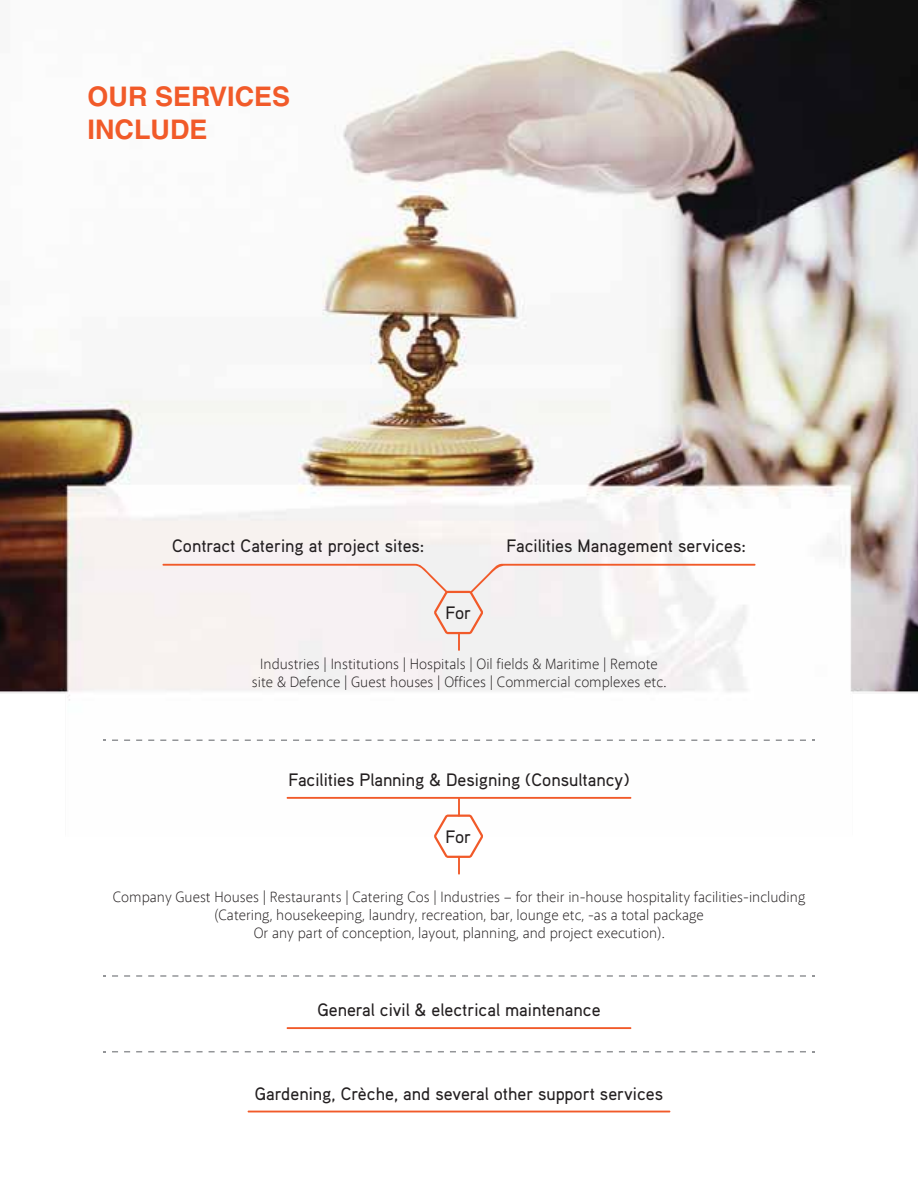
<style>
.page{position:relative;width:918px;height:1188px;background:#fff}
.page>*{position:absolute;margin:0;border:0;box-sizing:border-box;transform-origin:0 0}
.t1{font:700 27px/32.4px "Helvetica";color:#f15a29}
.t2{font:500 18px "Aaux Pro";color:#231f20}
.t3{font:300 15px/18px "Akagi";color:#231f20;text-align:center}
</style>
<div class="page">
<img style="left:0;top:0;width:918px;height:797px">
<svg style="left:162px;top:564px;width:272px;height:29px"></svg>
<svg style="left:434px;top:564px;width:322px;height:87px"></svg>
<svg style="left:286px;top:1027px;width:346px;height:2px"></svg>
<svg style="left:112px;top:739px;width:6px;height:2px"></svg>
<svg style="left:124px;top:739px;width:6px;height:2px"></svg>
<svg style="left:136px;top:739px;width:6px;height:2px"></svg>
<svg style="left:148px;top:739px;width:6px;height:2px"></svg>
<svg style="left:160px;top:739px;width:6px;height:2px"></svg>
<svg style="left:172px;top:739px;width:6px;height:2px"></svg>
<svg style="left:184px;top:739px;width:6px;height:2px"></svg>
<svg style="left:197px;top:739px;width:6px;height:2px"></svg>
<svg style="left:209px;top:739px;width:6px;height:2px"></svg>
<svg style="left:221px;top:739px;width:6px;height:2px"></svg>
<svg style="left:233px;top:739px;width:6px;height:2px"></svg>
<svg style="left:245px;top:739px;width:6px;height:2px"></svg>
<svg style="left:257px;top:739px;width:6px;height:2px"></svg>
<svg style="left:269px;top:739px;width:6px;height:2px"></svg>
<svg style="left:281px;top:739px;width:6px;height:2px"></svg>
<svg style="left:293px;top:739px;width:6px;height:2px"></svg>
<svg style="left:305px;top:739px;width:6px;height:2px"></svg>
<svg style="left:317px;top:739px;width:6px;height:2px"></svg>
<svg style="left:329px;top:739px;width:6px;height:2px"></svg>
<svg style="left:341px;top:739px;width:6px;height:2px"></svg>
<svg style="left:353px;top:739px;width:6px;height:2px"></svg>
<svg style="left:365px;top:739px;width:7px;height:2px"></svg>
<svg style="left:378px;top:739px;width:6px;height:2px"></svg>
<svg style="left:390px;top:739px;width:6px;height:2px"></svg>
<svg style="left:402px;top:739px;width:6px;height:2px"></svg>
<svg style="left:414px;top:739px;width:6px;height:2px"></svg>
<svg style="left:426px;top:739px;width:6px;height:2px"></svg>
<svg style="left:438px;top:739px;width:6px;height:2px"></svg>
<svg style="left:450px;top:739px;width:6px;height:2px"></svg>
<svg style="left:462px;top:739px;width:6px;height:2px"></svg>
<svg style="left:474px;top:739px;width:6px;height:2px"></svg>
<svg style="left:486px;top:739px;width:6px;height:2px"></svg>
<svg style="left:498px;top:739px;width:6px;height:2px"></svg>
<svg style="left:510px;top:739px;width:6px;height:2px"></svg>
<svg style="left:522px;top:739px;width:6px;height:2px"></svg>
<svg style="left:534px;top:739px;width:6px;height:2px"></svg>
<svg style="left:546px;top:739px;width:7px;height:2px"></svg>
<svg style="left:559px;top:739px;width:6px;height:2px"></svg>
<svg style="left:571px;top:739px;width:6px;height:2px"></svg>
<svg style="left:583px;top:739px;width:6px;height:2px"></svg>
<svg style="left:595px;top:739px;width:6px;height:2px"></svg>
<svg style="left:607px;top:739px;width:6px;height:2px"></svg>
<svg style="left:619px;top:739px;width:6px;height:2px"></svg>
<svg style="left:631px;top:739px;width:6px;height:2px"></svg>
<svg style="left:643px;top:739px;width:6px;height:2px"></svg>
<svg style="left:655px;top:739px;width:6px;height:2px"></svg>
<svg style="left:667px;top:739px;width:6px;height:2px"></svg>
<svg style="left:679px;top:739px;width:6px;height:2px"></svg>
<svg style="left:691px;top:739px;width:6px;height:2px"></svg>
<svg style="left:703px;top:739px;width:6px;height:2px"></svg>
<svg style="left:715px;top:739px;width:6px;height:2px"></svg>
<svg style="left:728px;top:739px;width:6px;height:2px"></svg>
<svg style="left:740px;top:739px;width:6px;height:2px"></svg>
<svg style="left:752px;top:739px;width:6px;height:2px"></svg>
<svg style="left:764px;top:739px;width:6px;height:2px"></svg>
<svg style="left:776px;top:739px;width:6px;height:2px"></svg>
<svg style="left:788px;top:739px;width:6px;height:2px"></svg>
<svg style="left:800px;top:739px;width:6px;height:2px"></svg>
<svg style="left:112px;top:975px;width:6px;height:2px"></svg>
<svg style="left:124px;top:975px;width:6px;height:2px"></svg>
<svg style="left:136px;top:975px;width:6px;height:2px"></svg>
<svg style="left:148px;top:975px;width:6px;height:2px"></svg>
<svg style="left:160px;top:975px;width:6px;height:2px"></svg>
<svg style="left:172px;top:975px;width:6px;height:2px"></svg>
<svg style="left:184px;top:975px;width:6px;height:2px"></svg>
<svg style="left:197px;top:975px;width:6px;height:2px"></svg>
<svg style="left:209px;top:975px;width:6px;height:2px"></svg>
<svg style="left:221px;top:975px;width:6px;height:2px"></svg>
<svg style="left:233px;top:975px;width:6px;height:2px"></svg>
<svg style="left:245px;top:975px;width:6px;height:2px"></svg>
<svg style="left:257px;top:975px;width:6px;height:2px"></svg>
<svg style="left:269px;top:975px;width:6px;height:2px"></svg>
<svg style="left:281px;top:975px;width:6px;height:2px"></svg>
<svg style="left:293px;top:975px;width:6px;height:2px"></svg>
<svg style="left:305px;top:975px;width:6px;height:2px"></svg>
<svg style="left:317px;top:975px;width:6px;height:2px"></svg>
<svg style="left:329px;top:975px;width:6px;height:2px"></svg>
<svg style="left:341px;top:975px;width:6px;height:2px"></svg>
<svg style="left:353px;top:975px;width:6px;height:2px"></svg>
<svg style="left:365px;top:975px;width:7px;height:2px"></svg>
<svg style="left:378px;top:975px;width:6px;height:2px"></svg>
<svg style="left:390px;top:975px;width:6px;height:2px"></svg>
<svg style="left:402px;top:975px;width:6px;height:2px"></svg>
<svg style="left:414px;top:975px;width:6px;height:2px"></svg>
<svg style="left:426px;top:975px;width:6px;height:2px"></svg>
<svg style="left:438px;top:975px;width:6px;height:2px"></svg>
<svg style="left:450px;top:975px;width:6px;height:2px"></svg>
<svg style="left:462px;top:975px;width:6px;height:2px"></svg>
<svg style="left:474px;top:975px;width:6px;height:2px"></svg>
<svg style="left:486px;top:975px;width:6px;height:2px"></svg>
<svg style="left:498px;top:975px;width:6px;height:2px"></svg>
<svg style="left:510px;top:975px;width:6px;height:2px"></svg>
<svg style="left:522px;top:975px;width:6px;height:2px"></svg>
<svg style="left:534px;top:975px;width:6px;height:2px"></svg>
<svg style="left:546px;top:975px;width:7px;height:2px"></svg>
<svg style="left:559px;top:975px;width:6px;height:2px"></svg>
<svg style="left:571px;top:975px;width:6px;height:2px"></svg>
<svg style="left:583px;top:975px;width:6px;height:2px"></svg>
<svg style="left:595px;top:975px;width:6px;height:2px"></svg>
<svg style="left:607px;top:975px;width:6px;height:2px"></svg>
<svg style="left:619px;top:975px;width:6px;height:2px"></svg>
<svg style="left:631px;top:975px;width:6px;height:2px"></svg>
<svg style="left:643px;top:975px;width:6px;height:2px"></svg>
<svg style="left:655px;top:975px;width:6px;height:2px"></svg>
<svg style="left:667px;top:975px;width:6px;height:2px"></svg>
<svg style="left:679px;top:975px;width:6px;height:2px"></svg>
<svg style="left:691px;top:975px;width:6px;height:2px"></svg>
<svg style="left:703px;top:975px;width:6px;height:2px"></svg>
<svg style="left:715px;top:975px;width:6px;height:2px"></svg>
<svg style="left:728px;top:975px;width:6px;height:2px"></svg>
<svg style="left:740px;top:975px;width:6px;height:2px"></svg>
<svg style="left:752px;top:975px;width:6px;height:2px"></svg>
<svg style="left:764px;top:975px;width:6px;height:2px"></svg>
<svg style="left:776px;top:975px;width:6px;height:2px"></svg>
<svg style="left:788px;top:975px;width:6px;height:2px"></svg>
<svg style="left:800px;top:975px;width:6px;height:2px"></svg>
<svg style="left:247px;top:1111px;width:424px;height:1px"></svg>
<svg style="left:286px;top:797px;width:346px;height:78px"></svg>
<h1 class="t1" style="left:88px;top:80px;width:204px">OUR SERVICES<br>INCLUDE</h1>
<p class="t2" style="left:172px;top:535px;width:254px">Contract Catering at project sites:</p>
<p class="t2" style="left:507px;top:535px;width:241px">Facilities Management services:</p>
<p class="t2" style="left:446px;top:602px;width:27px">For</p>
<p class="t3" style="left:252px;top:655px;width:416px">Industries | Institutions | Hospitals | Oil fields &amp; Maritime | Remote site &amp; Defence | Guest houses | Offices | Commercial complexes etc.</p>
<p class="t2" style="left:288px;top:768px;width:343px">Facilities Planning &amp; Designing (Consultancy)</p>
<p class="t2" style="left:446px;top:825px;width:27px">For</p>
<p class="t3" style="left:113px;top:888px;width:694px">Company Guest Houses | Restaurants | Catering Cos | Industries – for their in-house hospitality facilities-including (Catering, housekeeping, laundry, recreation, bar, lounge etc, -as a total package<br>Or any part of conception, layout, planning, and project execution).</p>
<p class="t2" style="left:317px;top:999px;width:285px">General civil &amp; electrical maintenance</p>
<p class="t2" style="left:255px;top:1082px;width:410px">Gardening, Crèche, and several other support services</p>
</div>
